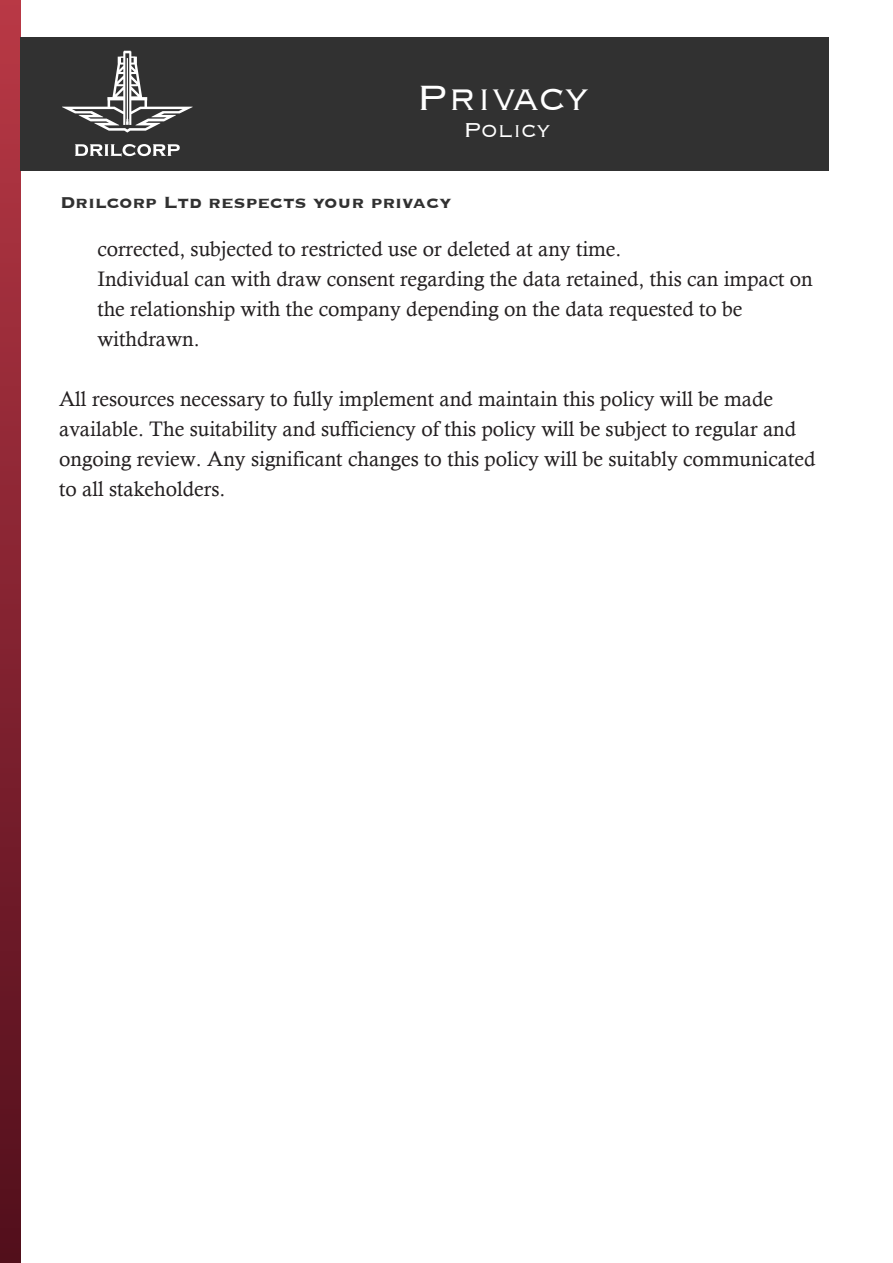
<style>
.page{position:relative;width:893px;height:1263px;background:#fff}
.page>*{position:absolute;margin:0;border:0;box-sizing:border-box;transform-origin:0 0}
.t1{font:300 46.95px "Copperplate";color:#fff}
.t2{font:300 27px "Copperplate";color:#fff}
.t3{font:21px/30px "Calisto";color:#231f20}
.t4{font:700 21px "Copperplate";color:#313131}
</style>
<div class="page">
<div style="left:0;top:0;width:20px;height:1262px;background:linear-gradient(to bottom,#b83845,#510e1c)"></div>
<div style="left:20px;top:37px;width:809px;height:133px;background:#313131"></div>
<svg style="left:75px;top:144px;width:105px;height:13px"></svg>
<svg style="left:62px;top:51px;width:131px;height:82px"></svg>
<h1 class="t1" style="left:416px;top:67px;width:174px">Privacy</h1>
<p class="t2" style="left:463px;top:112px;width:88px">Policy</p>
<p class="t4" style="left:60px;top:189px;width:393px">Drilcorp Ltd respects your privacy</p>
<p class="t3" style="left:97px;top:234px;width:717px">corrected, subjected to restricted use or deleted at any time.<br>Individual can with draw consent regarding the data retained, this can impact on the relationship with the company depending on the data requested to be withdrawn.</p>
<p class="t3" style="left:59px;top:384px;width:758px">All resources necessary to fully implement and maintain this policy will be made available. The suitability and sufficiency of this policy will be subject to regular and ongoing review. Any significant changes to this policy will be suitably communicated to all stakeholders.</p>
</div>
